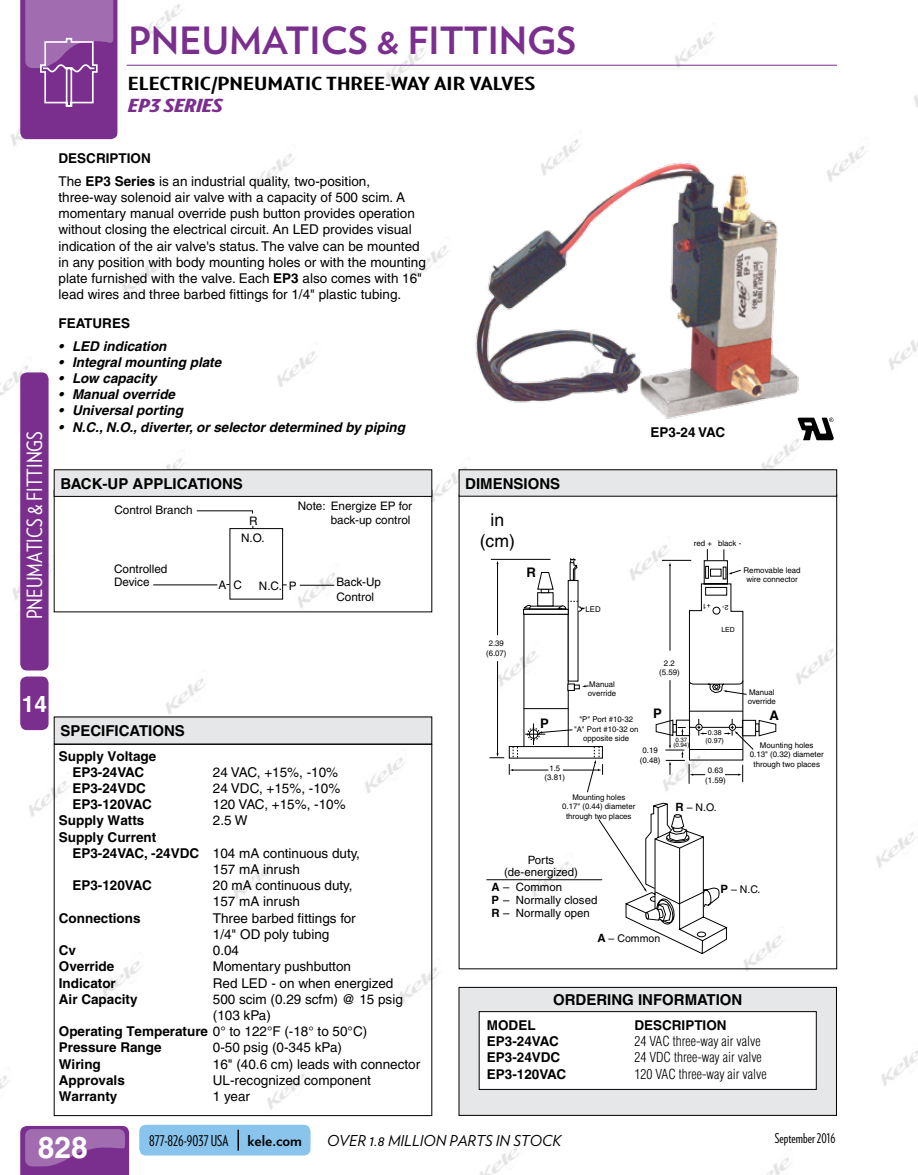
<style>
.page{position:relative;width:918px;height:1175px;background:#fff}
.page>*{position:absolute;margin:0;border:0;box-sizing:border-box;transform-origin:0 0}
.t1{font:700 37.5px "Verlag";color:#7a2f8f}
.t2{font:700 30px "Helvetica";color:#fff}
.t3{font:700 22.5px "Helvetica";color:#fff}
.t4{font:21px "Verlag Condensed";color:#fff}
.t5{font:700 18px "Verlag Compressed";color:#000;scale:1.63 1}
.t6{font:italic 900 18px "Verlag Compressed";color:#7a2f8f;scale:1.47 1}
.t7{font:17.55px/21.1px "Helvetica";color:#000;text-align:center}
.t8{font:700 15px "Helvetica";color:#000}
.t9{font:italic 15px "Verlag";color:#000}
.t10{font:15px "Verlag Compressed";color:#000}
.t11{font:700 15px "Verlag";color:#000}
.t12{font:13.5px/16.2px "Helvetica";color:#000}
.t13{font:700 13.5px/16.2px "Helvetica";color:#000;text-align:center}
.t14{font:italic 700 13.5px "Helvetica";color:#000}
.t15{font:300 condensed 13.5px "Helvetica";color:#000}
.t16{font:13.5px "Verlag Compressed";color:#000}
.t17{font:700 13.2px "Helvetica";color:#000}
.t18{font:11.7px/14.2px "Helvetica";color:#000}
.t19{font:11.4px/13.2px "Helvetica";color:#000;text-align:center}
.t20{font:10.5px "Helvetica";color:#000}
.t21{font:7.95px/9.4px "Helvetica";color:#000;text-align:center}
.t22{font:7.05px/8.4px "Helvetica";color:#000;text-align:center}
.t23{font:6.15px/5.2px "Helvetica";color:#000;text-align:center}
.s1{font-weight:700}
.s2{font-weight:700;font-size:11.4px}
</style>
<div class="page">
<img style="left:0;top:0;width:918px;height:1174px">
<hr style="left:127px;top:65px;width:710px;height:1px;background:#7a2f8f">
<svg style="left:20px;top:1125px;width:109px;height:49px;background:#9052a2"></svg>
<div style="left:20px;top:372px;width:29px;height:298px;background:#7a2f8f;border-radius:7px"></div>
<svg style="left:20px;top:0;width:97px;height:139px;background:#8d4d9f"></svg>
<div style="left:20px;top:676px;width:29px;height:54px;background:#7a2f8f;border-radius:7px"></div>
<div style="left:139px;top:1124px;width:172px;height:31px;background:#88c4eb;border-radius:7px"></div>
<hr style="left:237px;top:1129px;width:2px;height:21px;background:#000">
<div style="left:769px;top:1130px;width:68px;height:17px;background:#fff"></div>
<svg style="left:153px;top:510px;width:182px;height:76px"></svg>
<hr style="left:486px;top:879px;width:116px;height:1px;background:#000">
<svg style="left:490px;top:549px;width:286px;height:405px"></svg>
<img style="left:470px;top:157px;width:337px;height:268px">
<div style="left:54px;top:470px;width:378px;height:26px;background:#e6e7e8"></div>
<div style="left:459px;top:470px;width:378px;height:26px;background:#e6e7e8"></div>
<div style="left:54px;top:717px;width:378px;height:27px;background:#e6e7e8"></div>
<div style="left:459px;top:987px;width:377px;height:128px;background:#e6e7e8"></div>
<div style="left:459px;top:987px;width:378px;height:128px;border:1px solid #000"></div>
<div style="left:479px;top:1011px;width:337px;height:78px;background:#fff"></div>
<div style="left:479px;top:1011px;width:337px;height:78px;border:1px solid #000"></div>
<svg style="left:798px;top:417px;width:36px;height:23px"></svg>
<h1 class="t1" style="left:129px;top:18px;width:449px">PNEUMATICS &amp; FITTINGS</h1>
<h3 class="t5" style="left:128px;top:73px;width:251px">ELECTRIC/PNEUMATIC THREE-WAY AIR VALVES</h3>
<h3 class="t6" style="left:128px;top:95px;width:66px">EP3 SERIES</h3>
<h3 class="t4" style="left:22px;top:619px;width:190px;rotate:-90deg">PNEUMATICS &amp; FITTINGS</h3>
<h3 class="t3" style="left:22px;top:690px;width:27px">14</h3>
<p class="t12" style="left:58px;top:148px;width:313px;line-height:22.2px"><span class="s1">DESCRIPTION<br></span>The <span class="s1">EP3 Series</span> is an industrial quality, two-position,</p>
<p class="t12" style="left:58px;top:189px;width:369px">three-way solenoid air valve with a capacity of 500 scim. A momentary manual override push button provides operation without closing the electrical circuit. An LED provides visual indication of the air valve's status. The valve can be mounted in any position with body mounting holes or with the mounting plate furnished with the valve. Each <span class="s1">EP3</span> also comes with 16" lead wires and three barbed fittings for 1/4" plastic tubing.</p>
<p class="t13" style="left:58px;top:315px;width:73px">FEATURES</p>
<p class="t14" style="left:58px;top:338px;width:110px">• LED indication</p>
<p class="t14" style="left:58px;top:354px;width:164px">• Integral mounting plate</p>
<p class="t14" style="left:58px;top:370px;width:100px">• Low capacity</p>
<p class="t14" style="left:58px;top:386px;width:118px">• Manual override</p>
<p class="t14" style="left:58px;top:402px;width:126px">• Universal porting</p>
<p class="t14" style="left:58px;top:419px;width:348px">• N.C., N.O., diverter, or selector determined by piping</p>
<p class="t8" style="left:60px;top:474px;width:184px">BACK-UP APPLICATIONS</p>
<p class="t8" style="left:465px;top:474px;width:97px">DIMENSIONS</p>
<p class="t18" style="left:114px;top:503px;width:80px">Control Branch</p>
<p class="t18" style="left:114px;top:562px;width:55px;line-height:13px">Controlled<br>Device</p>
<p class="t18" style="left:249px;top:513px;width:10px">R</p>
<p class="t18" style="left:241px;top:530px;width:25px">N.O.</p>
<p class="t18" style="left:298px;top:498px;width:116px;text-align:right">Note: Energize EP for back-up control</p>
<p class="t18" style="left:233px;top:577px;width:10px">C</p>
<p class="t18" style="left:259px;top:578px;width:39px">N.C. P</p>
<p class="t18" style="left:218px;top:577px;width:9px">A</p>
<p class="t18" style="left:336px;top:575px;width:46px">Back-Up<br>Control</p>
<p class="t7" style="left:480px;top:509px;width:37px">in (cm)</p>
<p class="t17" style="left:527px;top:564px;width:11px">R</p>
<p class="t21" style="left:486px;top:639px;width:22px">2.39 (6.07)</p>
<p class="t21" style="left:586px;top:604px;width:17px">LED</p>
<p class="t21" style="left:588px;top:679px;width:30px;text-align:left">Manual override</p>
<p class="t13" style="left:651px;top:424px;width:76px">EP3-24 VAC</p>
<p class="t21" style="left:694px;top:538px;width:49px">red + black -</p>
<p class="t21" style="left:659px;top:658px;width:22px">2.2 (5.59)</p>
<p class="t22" style="left:711px;top:610px;width:10px;rotate:-180deg">+1</p>
<p class="t22" style="left:728px;top:611px;width:8px;rotate:-180deg">2-</p>
<p class="t22" style="left:721px;top:625px;width:15px">LED</p>
<p class="t21" style="left:744px;top:565px;width:59px">Removable lead wire connector</p>
<p class="t21" style="left:748px;top:687px;width:30px;text-align:left">Manual override</p>
<p class="t8" style="left:60px;top:722px;width:126px">SPECIFICATIONS</p>
<p class="t13" style="left:59px;top:747px;width:99px">Supply Voltage<br>EP3-24VAC</p>
<p class="t12" style="left:213px;top:764px;width:127px">24 VAC, +15%, -10%</p>
<p class="t13" style="left:72px;top:780px;width:75px">EP3-24VDC</p>
<p class="t12" style="left:213px;top:780px;width:129px">24 VDC, +15%, -10%</p>
<p class="t13" style="left:72px;top:796px;width:81px">EP3-120VAC</p>
<p class="t12" style="left:213px;top:796px;width:134px">120 VAC, +15%, -10%</p>
<p class="t13" style="left:59px;top:812px;width:87px">Supply Watts</p>
<p class="t12" style="left:213px;top:812px;width:36px">2.5 W</p>
<p class="t13" style="left:59px;top:828px;width:99px">Supply Current</p>
<p class="t12" style="left:72px;top:845px;width:289px"><span class="s1">EP3-24VAC, -24VDC</span> 104 mA continuous duty,</p>
<p class="t12" style="left:213px;top:861px;width:89px">157 mA inrush</p>
<p class="t13" style="left:72px;top:877px;width:81px">EP3-120VAC</p>
<p class="t12" style="left:213px;top:877px;width:141px">20 mA continuous duty,<br>157 mA inrush</p>
<p class="t13" style="left:59px;top:909px;width:83px">Connections</p>
<p class="t12" style="left:213px;top:909px;width:144px">Three barbed fittings for<br>1/4" OD poly tubing</p>
<p class="t13" style="left:59px;top:942px;width:19px">Cv</p>
<p class="t12" style="left:213px;top:942px;width:28px">0.04</p>
<p class="t13" style="left:59px;top:958px;width:57px">Override</p>
<p class="t12" style="left:213px;top:958px;width:140px">Momentary pushbutton</p>
<p class="t13" style="left:59px;top:974px;width:59px">Indicator</p>
<p class="t12" style="left:213px;top:974px;width:182px">Red LED - on when energized</p>
<p class="t13" style="left:59px;top:990px;width:80px">Air Capacity</p>
<p class="t12" style="left:213px;top:990px;width:192px">500 scim (0.29 scfm) @ 15 psig</p>
<p class="t12" style="left:213px;top:1007px;width:59px">(103 kPa)</p>
<p class="t12" style="left:59px;top:1023px;width:310px"><span class="s1">Operating Temperature</span> 0° to 122°F (-18° to 50°C)</p>
<p class="t13" style="left:59px;top:1039px;width:104px">Pressure Range</p>
<p class="t12" style="left:213px;top:1039px;width:131px">0-50 psig (0-345 kPa)</p>
<p class="t13" style="left:59px;top:1055px;width:43px">Wiring</p>
<p class="t12" style="left:213px;top:1055px;width:209px">16" (40.6 cm) leads with connector</p>
<p class="t13" style="left:59px;top:1071px;width:68px">Approvals</p>
<p class="t12" style="left:213px;top:1071px;width:160px">UL-recognized component</p>
<p class="t13" style="left:59px;top:1087px;width:60px">Warranty</p>
<p class="t12" style="left:213px;top:1088px;width:39px">1 year</p>
<p class="t17" style="left:540px;top:715px;width:10px">P</p>
<p class="t21" style="left:574px;top:715px;width:66px">"P" Port #10-32 "A" Port #10-32 on opposite side</p>
<p class="t17" style="left:653px;top:705px;width:10px">P</p>
<p class="t21" style="left:640px;top:745px;width:22px">0.19 (0.48)</p>
<p class="t21" style="left:545px;top:763px;width:22px">1.5 (3.81)</p>
<p class="t21" style="left:562px;top:792px;width:75px">Mounting holes<br>0.17" (0.44) diameter through two places</p>
<p class="t23" style="left:673px;top:737px;width:18px">0.37 (0.94)</p>
<p class="t22" style="left:706px;top:728px;width:20px">0.38 (0.97)</p>
<p class="t21" style="left:705px;top:765px;width:22px">0.63 (1.59)</p>
<p class="t20" style="left:676px;top:801px;width:43px"><span class="s2">R</span> – N.O.</p>
<p class="t17" style="left:770px;top:707px;width:11px">A</p>
<p class="t21" style="left:750px;top:740px;width:75px">Mounting holes<br>0.13" (0.32) diameter through two places</p>
<p class="t19" style="left:504px;top:853px;width:76px;line-height:12.3px">Ports (de-energized)</p>
<p class="t19" style="left:491px;top:880px;width:107px;text-align:left"><span class="s1">A</span> – Common<br><span class="s1">P</span> – Normally closed<br><span class="s1">R</span> – Normally open</p>
<p class="t20" style="left:597px;top:931px;width:64px"><span class="s2">A</span> – Common</p>
<p class="t20" style="left:720px;top:883px;width:42px"><span class="s2">P</span> – N.C.</p>
<p class="t8" style="left:553px;top:990px;width:191px">ORDERING INFORMATION</p>
<p class="t13" style="left:487px;top:1017px;width:50px">MODEL</p>
<p class="t13" style="left:634px;top:1017px;width:94px">DESCRIPTION</p>
<p class="t13" style="left:487px;top:1033px;width:73px">EP3-24VAC</p>
<p class="t15" style="left:634px;top:1033px;width:128px">24 VAC three-way air valve</p>
<p class="t13" style="left:487px;top:1049px;width:75px">EP3-24VDC</p>
<p class="t15" style="left:634px;top:1049px;width:129px">24 VDC three-way air valve</p>
<p class="t13" style="left:487px;top:1065px;width:81px">EP3-120VAC</p>
<p class="t15" style="left:634px;top:1065px;width:134px">120 VAC three-way air valve</p>
<h2 class="t2" style="left:38px;top:1129px;width:52px">828</h2>
<p class="t10" style="left:149px;top:1131px;width:81px">877-826-9037 USA</p>
<p class="t11" style="left:247px;top:1131px;width:56px">kele.com</p>
<p class="t9" style="left:327px;top:1132px;width:236px">OVER 1.8 MILLION PARTS IN STOCK</p>
<p class="t16" style="left:775px;top:1129px;width:62px">September 2016</p>
</div>
